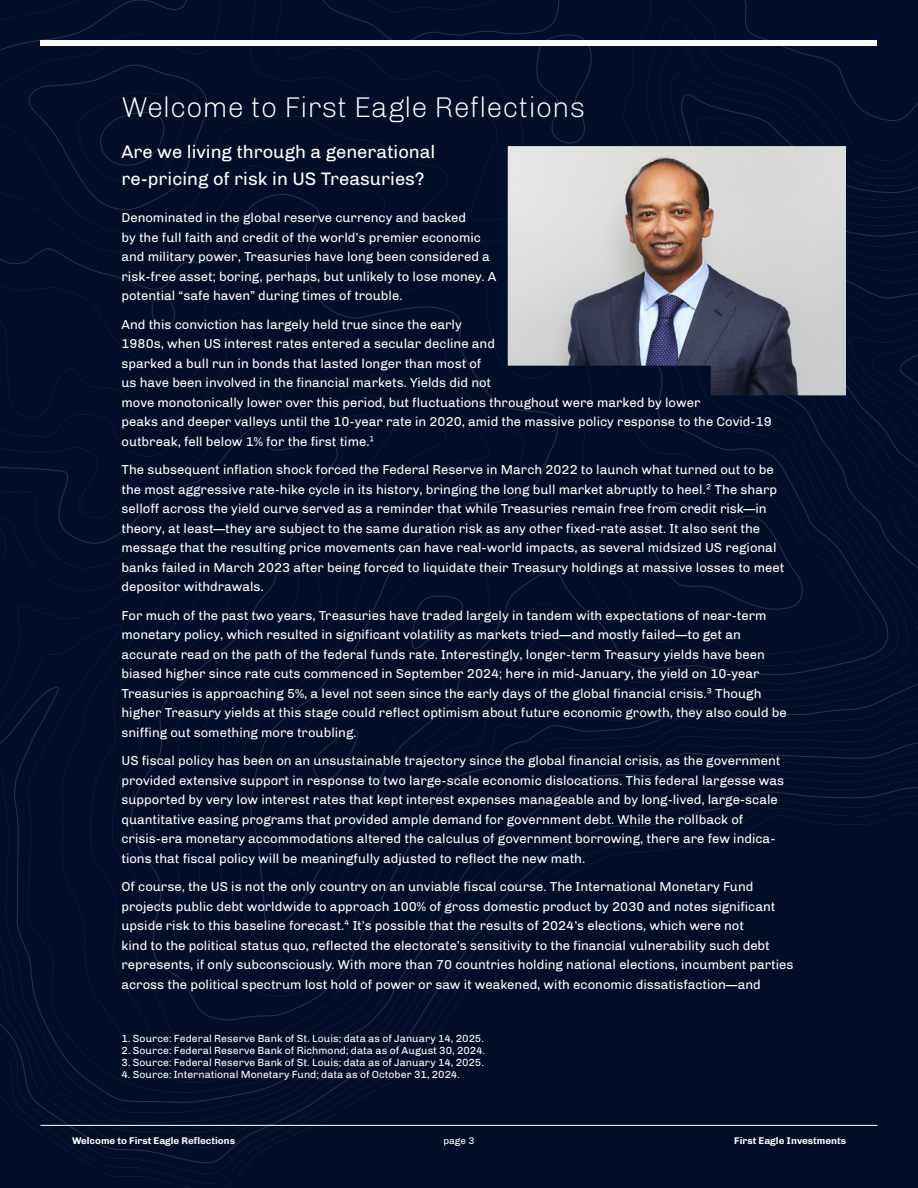
<style>
.page{position:relative;width:918px;height:1188px;background:#fff}
.page>*{position:absolute;margin:0;border:0;box-sizing:border-box;transform-origin:0 0}
.FE_Page_Title_white{font:33px "FE Chivo Air";color:#fff}
.FE_Body_Intro_white{font:21px/27px "FE Chivo Water";color:#fff}
.FE_Body_white{font:15px/19.5px "FE Chivo Water";color:#fff}
.FE_Footnote_white{font:12px "FE Chivo Water";letter-spacing:.005em;color:#fff}
.t1{font:700 11.25px "FE Chivo Water";color:#fff}
.t2{font:11.25px "FE Chivo Water";color:#fff}
</style>
<div class="page">
<div style="left:0;top:1163px;width:918px;height:25px;background:#000e29"></div>
<div style="left:0;top:0;width:918px;height:133px;background:#000e29"></div>
<div style="left:0;top:133px;width:918px;height:1030px;background:#000e29"></div>
<hr style="left:40px;top:1125px;width:838px;height:1px;background:#fff">
<div style="left:40px;top:40px;width:838px;height:6px;background:#fff"></div>
<img style="left:508px;top:146px;width:338px;height:249px">
<p class="FE_Page_Title_white" style="left:122px;top:86px;width:465px">Welcome to First Eagle Reflections</p>
<p class="FE_Body_Intro_white" style="left:122px;top:137px;width:316px">Are we living through a generational re-pricing of risk in US Treasuries?</p>
<p class="FE_Body_white" style="left:122px;top:207px;width:376px">Denominated in the global reserve currency and backed<br>by the full faith and credit of the world’s premier economic and military power, Treasuries have long been considered a risk-free asset; boring, perhaps, but unlikely to lose money. A potential “safe haven” during times of trouble.</p>
<p class="FE_Body_white" style="left:122px;top:313px;width:652px">And this conviction has largely held true since the early<br>1980s, when US interest rates entered a secular decline and<br>sparked a bull run in bonds that lasted longer than most of<br>us have been involved in the financial markets. Yields did not<br>move monotonically lower over this period, but fluctuations throughout were marked by lower<br>peaks and deeper valleys until the 10-year rate in 2020, amid the massive policy response to the Covid-19 outbreak, fell below 1% for the first time.1</p>
<p class="FE_Body_white" style="left:122px;top:459px;width:664px">The subsequent inflation shock forced the Federal Reserve in March 2022 to launch what turned out to be the most aggressive rate-hike cycle in its history, bringing the long bull market abruptly to heel.2 The sharp selloff across the yield curve served as a reminder that while Treasuries remain free from credit risk—in theory, at least—they are subject to the same duration risk as any other fixed-rate asset. It also sent the message that the resulting price movements can have real-world impacts, as several midsized US regional banks failed in March 2023 after being forced to liquidate their Treasury holdings at massive losses to meet depositor withdrawals.</p>
<p class="FE_Body_white" style="left:122px;top:604px;width:667px">For much of the past two years, Treasuries have traded largely in tandem with expectations of near-term monetary policy, which resulted in significant volatility as markets tried—and mostly failed—to get an accurate read on the path of the federal funds rate. Interestingly, longer-term Treasury yields have been biased higher since rate cuts commenced in September 2024; here in mid-January, the yield on 10-year Treasuries is approaching 5%, a level not seen since the early days of the global financial crisis.3 Though higher Treasury yields at this stage could reflect optimism about future economic growth, they also could be sniffing out something more troubling.</p>
<p class="FE_Body_white" style="left:122px;top:750px;width:664px">US fiscal policy has been on an unsustainable trajectory since the global financial crisis, as the government provided extensive support in response to two large-scale economic dislocations. This federal largesse was supported by very low interest rates that kept interest expenses manageable and by long-lived, large-scale quantitative easing programs that provided ample demand for government debt. While the rollback of crisis-era monetary accommodations altered the calculus of government borrowing, there are few indica&shy;tions that fiscal policy will be meaningfully adjusted to reflect the new math.</p>
<p class="FE_Body_white" style="left:122px;top:876px;width:674px">Of course, the US is not the only country on an unviable fiscal course. The International Monetary Fund projects public debt worldwide to approach 100% of gross domestic product by 2030 and notes significant upside risk to this baseline forecast.4 It’s possible that the results of 2024’s elections, which were not<br>kind to the political status quo, reflected the electorate’s sensitivity to the financial vulnerability such debt represents, if only subconsciously. With more than 70 countries holding national elections, incumbent parties across the political spectrum lost hold of power or saw it weakened, with economic dissatisfaction—and</p>
<p class="FE_Footnote_white" style="left:122px;top:1031px;width:364px">1. Source: Federal Reserve Bank of St. Louis; data as of January 14, 2025.</p>
<p class="FE_Footnote_white" style="left:122px;top:1043px;width:365px">2. Source: Federal Reserve Bank of Richmond; data as of August 30, 2024.</p>
<p class="FE_Footnote_white" style="left:122px;top:1055px;width:364px">3. Source: Federal Reserve Bank of St. Louis; data as of January 14, 2025.</p>
<p class="FE_Footnote_white" style="left:122px;top:1067px;width:340px">4. Source: International Monetary Fund; data as of October 31, 2024.</p>
<p class="t1" style="left:72px;top:1133px;width:165px">Welcome to First Eagle Reflections</p>
<p class="t2" style="left:443px;top:1133px;width:33px">page 3</p>
<p class="t1" style="left:734px;top:1133px;width:113px">First Eagle Investments</p>
</div>
